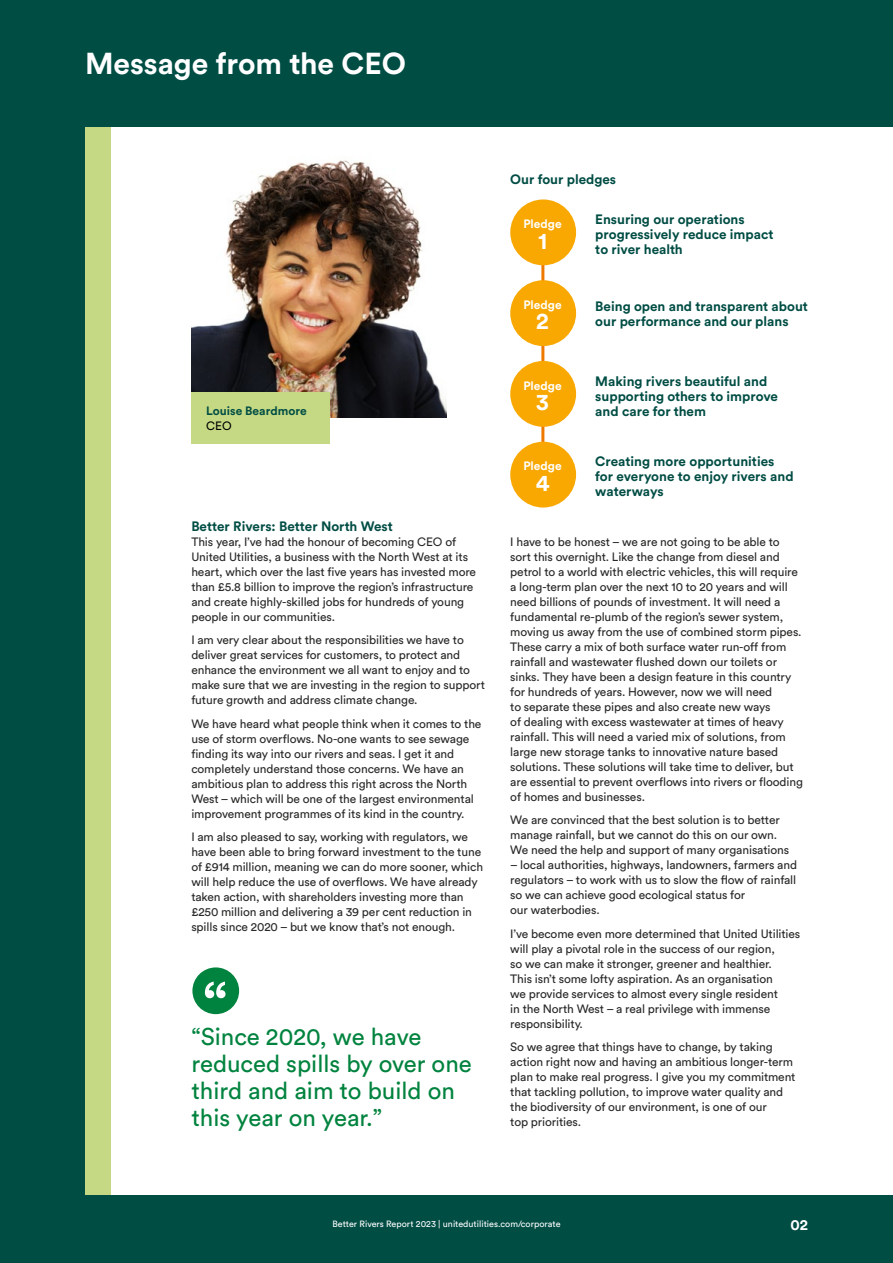
<style>
.page{position:relative;width:893px;height:1263px;background:#004d44}
.page>*{position:absolute;margin:0;border:0;box-sizing:border-box;transform-origin:0 0}
.t1{font:700 30px "Circular Std";color:#fff}
.t2{font:24px/27px "Circular Std";color:#00833e}
.t3{font:700 23.25px "Circular Std";color:#fff}
.t4{font:700 15px "Circular Std";color:#fff}
.t5{font:700 13.5px/15px "Circular Std";color:#004d44}
.t6{font:12px/15px "Circular Std";letter-spacing:-.01em;color:#282827}
.t7{font:700 12px "Circular Std";color:#fff}
.t8{font:700 12px "Circular Std";color:#004d44}
.t9{font:12px "Circular Std";color:#000}
.t10{font:9px "Circular Std";color:#fff}
</style>
<div class="page">
<div style="left:85px;top:128px;width:808px;height:1067px;background:#fff"></div>
<div style="left:85px;top:128px;width:26px;height:1067px;background:#c5d984"></div>
<img style="left:191px;top:160px;width:255px;height:258px">
<div style="left:192px;top:967px;width:47px;height:47px;background:#00833e;border-radius:50%"></div>
<svg style="left:205px;top:982px;width:21px;height:16px"></svg>
<div style="left:191px;top:392px;width:138px;height:51px;background:#c5d984"></div>
<hr style="left:541px;top:233px;width:3px;height:215px;background:#ef7900">
<div style="left:511px;top:201px;width:64px;height:63px;background:#f8a800;border-radius:50%"></div>
<div style="left:510px;top:199px;width:66px;height:66px;border:2px solid #f8a800;border-radius:50%"></div>
<div style="left:511px;top:281px;width:64px;height:64px;background:#f8a800;border-radius:50%"></div>
<div style="left:510px;top:280px;width:66px;height:66px;border:2px solid #f8a800;border-radius:50%"></div>
<div style="left:511px;top:362px;width:64px;height:64px;background:#f8a800;border-radius:50%"></div>
<div style="left:510px;top:361px;width:66px;height:66px;border:2px solid #f8a800;border-radius:50%"></div>
<div style="left:511px;top:443px;width:64px;height:63px;background:#f8a800;border-radius:50%"></div>
<div style="left:510px;top:442px;width:66px;height:65px;border:2px solid #f8a800;border-radius:50%"></div>
<h1 class="t1" style="left:85px;top:45px;width:323px">Message from the CEO</h1>
<p class="t8" style="left:206px;top:403px;width:102px">Louise Beardmore</p>
<p class="t9" style="left:206px;top:419px;width:27px">CEO</p>
<p class="t5" style="left:191px;top:518px;width:203px">Better Rivers: Better North West</p>
<p class="t6" style="left:191px;top:534px;width:286px">This year, I’ve had the honour of becoming CEO of United Utilities, a business with the North West at its heart, which over the last five years has invested more than £5.8 billion to improve the region’s infrastructure and create highly-skilled jobs for hundreds of young people in our communities.</p>
<p class="t6" style="left:191px;top:632px;width:295px">I am very clear about the responsibilities we have to deliver great services for customers, to protect and enhance the environment we all want to enjoy and to make sure that we are investing in the region to support future growth and address climate change.</p>
<p class="t6" style="left:191px;top:716px;width:292px">We have heard what people think when it comes to the use of storm overflows. No-one wants to see sewage finding its way into our rivers and seas. I get it and completely understand those concerns. We have an ambitious plan to address this right across the North West – which will be one of the largest environmental improvement programmes of its kind in the country.</p>
<p class="t6" style="left:191px;top:829px;width:293px">I am also pleased to say, working with regulators, we have been able to bring forward investment to the tune of £914 million, meaning we can do more sooner, which will help reduce the use of overflows. We have already taken action, with shareholders investing more than £250 million and delivering a 39 per cent reduction in spills since 2020 – but we know that’s not enough.</p>
<h2 class="t2" style="left:191px;top:1023px;width:282px">“Since 2020, we have reduced spills by over one third and aim to build on this year on year.”</h2>
<p class="t5" style="left:510px;top:172px;width:107px">Our four pledges</p>
<p class="t7" style="left:523px;top:216px;width:40px">Pledge</p>
<h3 class="t3" style="left:538px;top:225px;width:11px">1</h3>
<p class="t5" style="left:595px;top:211px;width:180px">Ensuring our operations progressively reduce impact to river health</p>
<p class="t7" style="left:523px;top:297px;width:40px">Pledge</p>
<h3 class="t3" style="left:536px;top:306px;width:14px">2</h3>
<p class="t7" style="left:523px;top:378px;width:40px">Pledge</p>
<h3 class="t3" style="left:536px;top:387px;width:14px">3</h3>
<p class="t7" style="left:523px;top:458px;width:40px">Pledge</p>
<h3 class="t3" style="left:536px;top:468px;width:15px">4</h3>
<p class="t5" style="left:595px;top:299px;width:214px">Being open and transparent about our performance and our plans</p>
<p class="t5" style="left:595px;top:373px;width:184px">Making rivers beautiful and supporting others to improve and care for them</p>
<p class="t5" style="left:595px;top:454px;width:200px">Creating more opportunities for everyone to enjoy rivers and waterways</p>
<p class="t6" style="left:510px;top:534px;width:294px">I have to be honest – we are not going to be able to sort this overnight. Like the change from diesel and petrol to a world with electric vehicles, this will require a long-term plan over the next 10 to 20 years and will need billions of pounds of investment. It will need a fundamental re-plumb of the region’s sewer system, moving us away from the use of combined storm pipes.<br>These carry a mix of both surface water run-off from rainfall and wastewater flushed down our toilets or sinks. They have been a design feature in this country for hundreds of years. However, now we will need<br>to separate these pipes and also create new ways<br>of dealing with excess wastewater at times of heavy rainfall. This will need a varied mix of solutions, from large new storage tanks to innovative nature based solutions. These solutions will take time to deliver, but are essential to prevent overflows into rivers or flooding of homes and businesses.</p>
<p class="t6" style="left:510px;top:812px;width:280px">We are convinced that the best solution is to better manage rainfall, but we cannot do this on our own.<br>We need the help and support of many organisations</p>
<p class="t6" style="left:510px;top:857px;width:288px">– local authorities, highways, landowners, farmers and regulators – to work with us to slow the flow of rainfall so we can achieve good ecological status for<br>our waterbodies.</p>
<p class="t6" style="left:510px;top:926px;width:292px">I’ve become even more determined that United Utilities will play a pivotal role in the success of our region,<br>so we can make it stronger, greener and healthier.<br>This isn’t some lofty aspiration. As an organisation<br>we provide services to almost every single resident<br>in the North West – a real privilege with immense responsibility.</p>
<p class="t6" style="left:510px;top:1039px;width:287px">So we agree that things have to change, by taking action right now and having an ambitious longer-term plan to make real progress. I give you my commitment that tackling pollution, to improve water quality and the biodiversity of our environment, is one of our<br>top priorities.</p>
<p class="t10" style="left:332px;top:1219px;width:230px">Better Rivers Report 2023 | unitedutilities.com/corporate</p>
<p class="t4" style="left:790px;top:1215px;width:19px">02</p>
</div>
